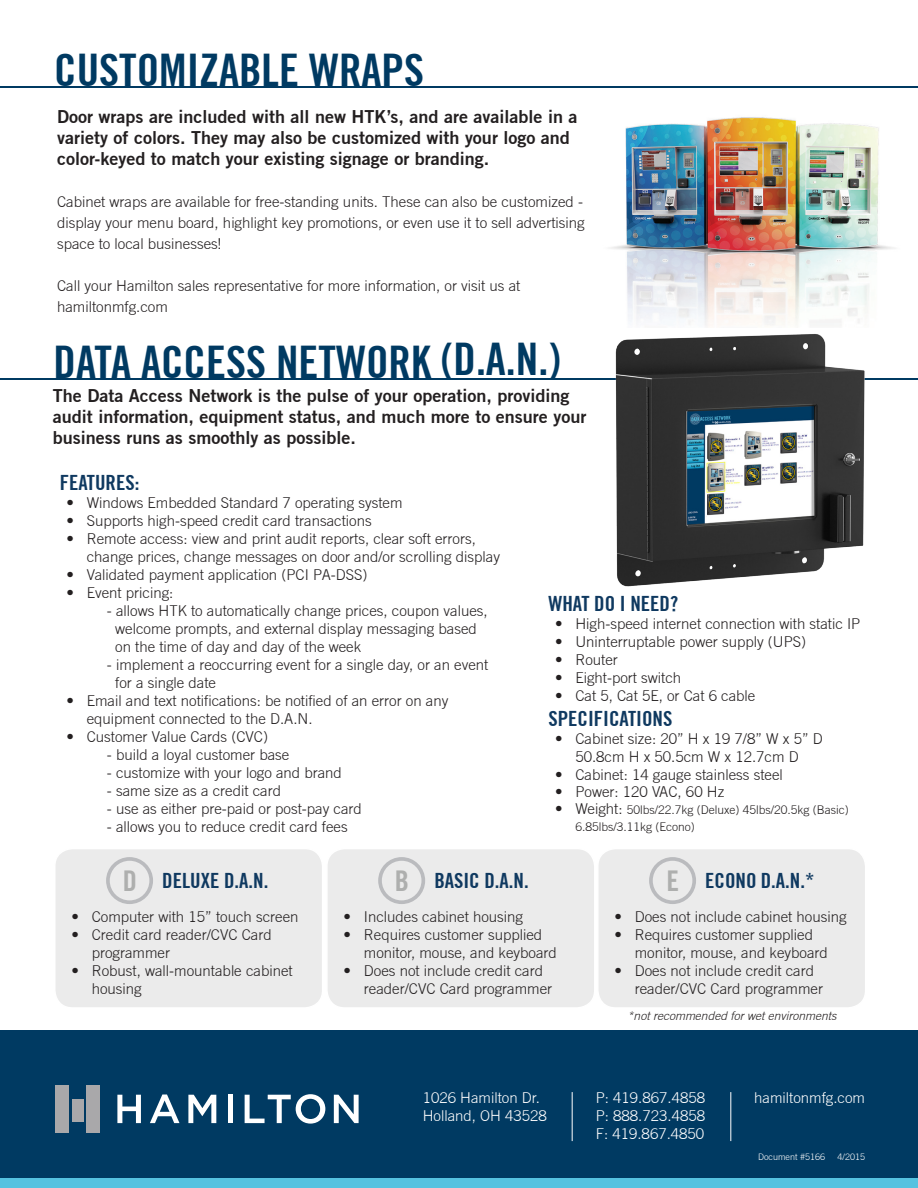
<style>
.page{position:relative;width:918px;height:1188px;background:#fff}
.page>*{position:absolute;margin:0;border:0;box-sizing:border-box;transform-origin:0 0}
.t1{font:700 condensed 45px "Trade Gothic No.20";color:#003a62}
.t2{font:700 condensed 28.5px "Trade Gothic No.20";color:#aeafae}
.t3{font:700 condensed 21px "Trade Gothic No.20";color:#0f3960}
.t4{font:700 18px/21px "Trade Gothic No.2";color:#231f20}
.t5{font:300 15px/18px "Trade Gothic";color:#231f20}
.t6{font:300 15px "Trade Gothic";color:#fff}
.t7{font:300 12px/17.2px "Trade Gothic";color:#231f20}
.t8{font:italic 300 12px "Trade Gothic";color:#231f20}
.t9{font:300 9px "Trade Gothic";color:#fff}
.s1{font-size:15px}
</style>
<div class="page">
<img style="left:611px;top:117px;width:284px;height:209px">
<hr style="left:0;top:378px;width:918px;height:1px;background:#003a62">
<div style="left:0;top:1030px;width:918px;height:158px;background:#003a62"></div>
<hr style="left:572px;top:1092px;width:1px;height:49px;background:#fff">
<hr style="left:730px;top:1092px;width:1px;height:49px;background:#fff">
<div style="left:0;top:1179px;width:918px;height:9px;background:#55c2e0"></div>
<div style="left:72px;top:1100px;width:11px;height:22px;background:#a9a8aa"></div>
<div style="left:55px;top:1085px;width:14px;height:48px;background:#a9a8aa"></div>
<div style="left:86px;top:1085px;width:14px;height:48px;background:#a9a8aa"></div>
<svg style="left:117px;top:1095px;width:24px;height:28px"></svg>
<svg style="left:150px;top:1095px;width:29px;height:28px"></svg>
<svg style="left:188px;top:1095px;width:28px;height:28px"></svg>
<div style="left:228px;top:1095px;width:5px;height:28px;background:#fff"></div>
<svg style="left:245px;top:1094px;width:80px;height:30px"></svg>
<svg style="left:334px;top:1095px;width:25px;height:28px"></svg>
<div style="left:55px;top:849px;width:268px;height:159px;background:#ebebeb;border-radius:18px"></div>
<div style="left:54px;top:848px;width:269px;height:161px;border:2px solid #fff;border-radius:18px"></div>
<svg style="left:106px;top:857px;width:47px;height:47px"></svg>
<div style="left:327px;top:849px;width:268px;height:159px;background:#ebebeb;border-radius:18px"></div>
<div style="left:326px;top:848px;width:270px;height:161px;border:2px solid #fff;border-radius:18px"></div>
<svg style="left:378px;top:857px;width:47px;height:47px"></svg>
<div style="left:598px;top:849px;width:268px;height:159px;background:#ebebeb;border-radius:18px"></div>
<div style="left:597px;top:848px;width:269px;height:161px;border:2px solid #fff;border-radius:18px"></div>
<svg style="left:649px;top:857px;width:47px;height:47px"></svg>
<hr style="left:0;top:86px;width:918px;height:2px;background:#003a62">
<img style="left:593px;top:334px;width:278px;height:253px">
<p class="t1" style="left:54px;top:43px;width:371px">CUSTOMIZABLE WRAPS</p>
<p class="t4" style="left:57px;top:106px;width:522px">Door wraps are included with all new HTK’s, and are available in a variety of colors. They may also be customized with your logo and color-keyed to match your existing signage or branding.</p>
<p class="t5" style="left:57px;top:191px;width:529px;line-height:21px;text-align:justify">Cabinet wraps are available for free-standing units. These can also be customized - display your menu board, highlight key promotions, or even use it to sell advertising space to local businesses!</p>
<p class="t5" style="left:57px;top:275px;width:465px;line-height:21px">Call your Hamilton sales representative for more information, or visit us at hamiltonmfg.com</p>
<p class="t1" style="left:54px;top:334px;width:509px">DATA ACCESS NETWORK (D.A.N.)</p>
<p class="t4" style="left:53px;top:385px;width:535px">The Data Access Network is the pulse of your operation, providing audit information, equipment status, and much more to ensure your business runs as smoothly as possible.</p>
<p class="t3" style="left:60px;top:470px;width:81px">FEATURES:</p>
<p class="t5" style="left:66px;top:494px;width:338px">• Windows Embedded Standard 7 operating system</p>
<p class="t5" style="left:66px;top:512px;width:307px">• Supports high-speed credit card transactions</p>
<p class="t5" style="left:87px;top:530px;width:415px;text-indent:-20px">• Remote access: view and print audit reports, clear soft errors, change prices, change messages on door and/or scrolling display</p>
<p class="t5" style="left:66px;top:566px;width:303px">• Validated payment application (PCI PA-DSS)</p>
<p class="t5" style="left:66px;top:584px;width:108px">• Event pricing:</p>
<p class="t5" style="left:107px;top:602px;width:382px">- allows HTK to automatically change prices, coupon values,</p>
<p class="t5" style="left:115px;top:620px;width:363px">welcome prompts, and external display messaging based</p>
<p class="t5" style="left:115px;top:638px;width:247px">on the time of day and day of the week</p>
<p class="t5" style="left:115px;top:656px;width:375px;text-indent:-8px">- implement a reoccurring event for a single day, or an event for a single date</p>
<p class="t5" style="left:87px;top:692px;width:363px;text-indent:-20px">• Email and text notifications: be notified of an error on any equipment connected to the D.A.N.</p>
<p class="t5" style="left:66px;top:728px;width:203px">• Customer Value Cards (CVC)</p>
<p class="t5" style="left:107px;top:746px;width:184px">- build a loyal customer base</p>
<p class="t5" style="left:107px;top:764px;width:237px">- customize with your logo and brand</p>
<p class="t5" style="left:107px;top:782px;width:176px">- same size as a credit card</p>
<p class="t5" style="left:107px;top:800px;width:257px">- use as either pre-paid or post-pay card</p>
<p class="t5" style="left:107px;top:818px;width:242px">- allows you to reduce credit card fees</p>
<p class="t3" style="left:548px;top:591px;width:131px">WHAT DO I NEED?</p>
<p class="t5" style="left:555px;top:615px;width:307px">• High-speed internet connection with static IP</p>
<p class="t5" style="left:555px;top:633px;width:253px">• Uninterruptable power supply (UPS)</p>
<p class="t5" style="left:555px;top:651px;width:64px">• Router</p>
<p class="t5" style="left:555px;top:669px;width:128px">• Eight-port switch</p>
<p class="t5" style="left:555px;top:687px;width:202px">• Cat 5, Cat 5E, or Cat 6 cable</p>
<p class="t3" style="left:548px;top:706px;width:126px">SPECIFICATIONS</p>
<p class="t5" style="left:555px;top:730px;width:269px;text-align:center">• Cabinet size: 20” H x 19 7/8” W x 5” D<br>50.8cm H x 50.5cm W x 12.7cm D</p>
<p class="t5" style="left:555px;top:765px;width:229px">• Cabinet: 14 gauge stainless steel</p>
<p class="t5" style="left:555px;top:782px;width:171px">• Power: 120 VAC, 60 Hz</p>
<p class="t7" style="left:575px;top:801px;width:275px;text-indent:-20px"><span class="s1">• Weight:</span> 50lbs/22.7kg (Deluxe) 45lbs/20.5kg (Basic)<br>6.85lbs/3.11kg (Econo)</p>
<p class="t2" style="left:123px;top:864px;width:16px">D</p>
<p class="t3" style="left:162px;top:868px;width:108px">DELUXE D.A.N.</p>
<p class="t5" style="left:72px;top:908px;width:228px">• Computer with 15” touch screen</p>
<p class="t5" style="left:92px;top:926px;width:182px;text-indent:-20px">• Credit card reader/CVC Card programmer</p>
<p class="t5" style="left:92px;top:962px;width:202px;text-indent:-20px">• Robust, wall-mountable cabinet housing</p>
<p class="t2" style="left:395px;top:864px;width:16px">B</p>
<p class="t3" style="left:434px;top:868px;width:96px">BASIC D.A.N.</p>
<p class="t5" style="left:344px;top:908px;width:181px">• Includes cabinet housing</p>
<p class="t5" style="left:364px;top:926px;width:195px;text-indent:-20px">• Requires customer supplied monitor, mouse, and keyboard</p>
<p class="t5" style="left:364px;top:962px;width:190px;text-indent:-20px">• Does not include credit card reader/CVC Card programmer</p>
<p class="t6" style="left:423px;top:1089px;width:119px">1026 Hamilton Dr.</p>
<p class="t6" style="left:423px;top:1107px;width:126px">Holland, OH 43528</p>
<p class="t2" style="left:667px;top:864px;width:14px">E</p>
<p class="t3" style="left:705px;top:868px;width:111px">ECONO D.A.N.*</p>
<p class="t5" style="left:615px;top:908px;width:233px">• Does not include cabinet housing</p>
<p class="t5" style="left:635px;top:926px;width:195px;text-indent:-20px">• Requires customer supplied monitor, mouse, and keyboard</p>
<p class="t5" style="left:635px;top:962px;width:190px;text-indent:-20px">• Does not include credit card reader/CVC Card programmer</p>
<p class="t8" style="left:628px;top:1008px;width:210px">*not recommended for wet environments</p>
<p class="t6" style="left:596px;top:1089px;width:111px">P: 419.867.4858</p>
<p class="t6" style="left:596px;top:1107px;width:111px">P: 888.723.4858</p>
<p class="t6" style="left:596px;top:1125px;width:110px">F: 419.867.4850</p>
<p class="t6" style="left:754px;top:1089px;width:112px">hamiltonmfg.com</p>
<p class="t9" style="left:758px;top:1152px;width:69px">Document #5166</p>
<p class="t9" style="left:838px;top:1152px;width:29px">4/2015</p>
</div>
